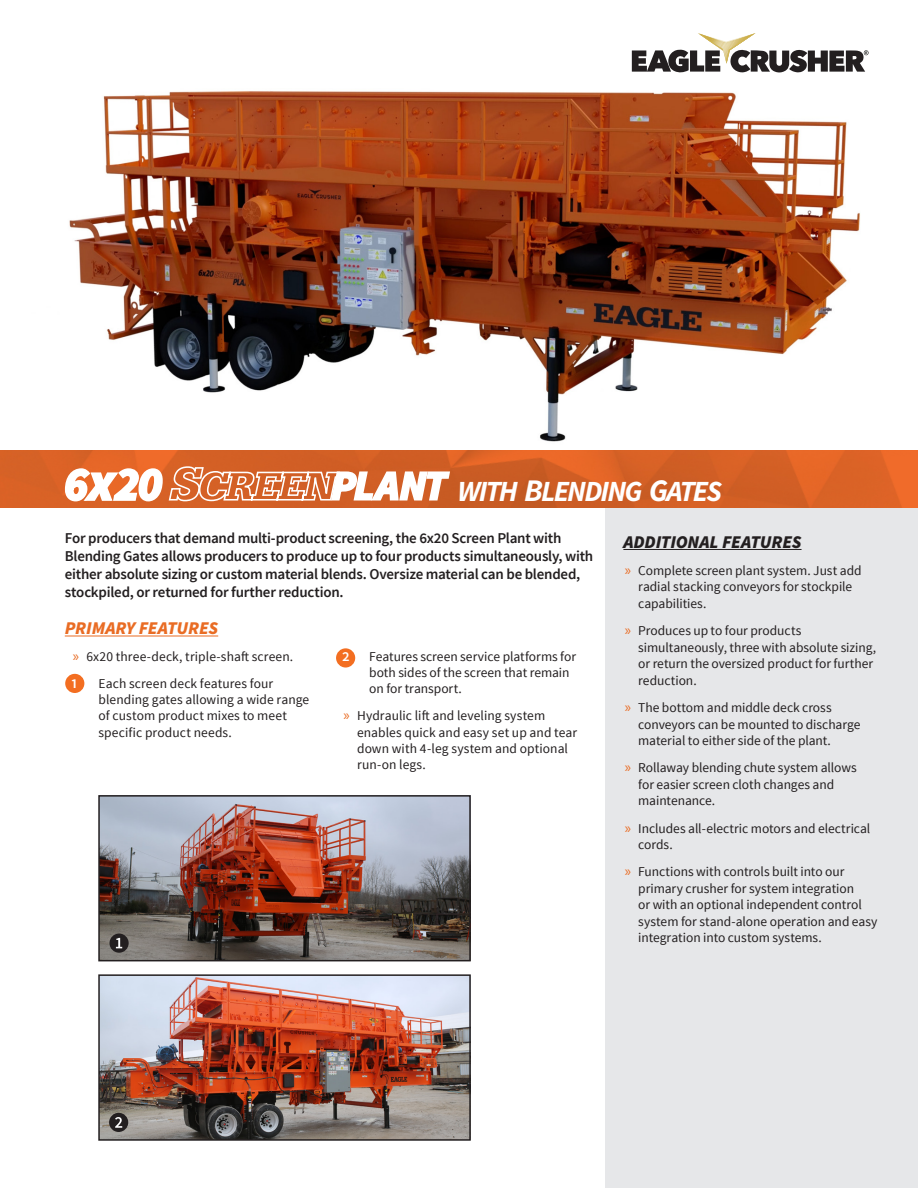
<style>
.page{position:relative;width:918px;height:1188px;background:#fff}
.page>*{position:absolute;margin:0;border:0;box-sizing:border-box;transform-origin:0 0}
.t1{font:italic 700 29.25px "Source Sans Pro";letter-spacing:-.065em;color:#fff}
.t2{font:italic 900 18px "Source Sans Pro";letter-spacing:-.01em;color:#231f20}
.t3{font:italic 900 18px "Source Sans Pro";letter-spacing:-.005em;color:#e96c24}
.t4{font:600 15px/18px "Source Sans Pro";letter-spacing:-.015em;color:#231f20}
.t5{font:13.5px/16.5px "Source Sans Pro";color:#231f20}
.s1{font-size:31.5px}
.s2{font-family:"Myriad Pro";font-size:15px;color:#e96c24}
</style>
<div class="page">
<img style="left:69px;top:50px;width:800px;height:392px">
<div style="left:336px;top:648px;width:19px;height:20px;background:#f36e21;border-radius:50%"></div>
<div style="left:606px;top:488px;width:312px;height:700px;background:#e6e7e9"></div>
<div style="left:65px;top:674px;width:19px;height:19px;background:#f36e21;border-radius:50%"></div>
<hr style="left:65px;top:636px;width:153px;height:1px;background:#e96c24">
<img style="left:0;top:450px;width:918px;height:58px">
<hr style="left:623px;top:549px;width:179px;height:1px;background:#231f20">
<svg style="left:632px;top:33px;width:236px;height:39px"></svg>
<img style="left:101px;top:977px;width:367px;height:161px">
<div style="left:98px;top:974px;width:373px;height:167px;border:2px solid #231f20"></div>
<div style="left:109px;top:1113px;width:19px;height:19px;background:#231f20;border-radius:50%"></div>
<svg style="left:115px;top:1117px;width:7px;height:11px"></svg>
<img style="left:101px;top:798px;width:367px;height:160px">
<div style="left:98px;top:795px;width:373px;height:166px;border:2px solid #231f20"></div>
<div style="left:110px;top:934px;width:19px;height:19px;background:#231f20;border-radius:50%"></div>
<svg style="left:116px;top:938px;width:6px;height:10px"></svg>
<svg style="left:65px;top:466px;width:385px;height:35px"></svg>
<p class="t1" style="left:457px;top:473px;width:266px">WITH <span class="s1">B</span>LENDING <span class="s1">G</span>ATES</p>
<p class="t4" style="left:65px;top:529px;width:530px">For producers that demand multi-product screening, the 6x20 Screen Plant with Blending Gates allows producers to produce up to four products simultaneously, with either absolute sizing or custom material blends. Oversize material can be blended, stockpiled, or returned for further reduction.</p>
<p class="t3" style="left:65px;top:617px;width:155px">PRIMARY FEATURES</p>
<p class="t5" style="left:73px;top:649px;width:222px"><span class="s2">»</span> 6x20 three-deck, triple-shaft screen.</p>
<p class="t5" style="left:99px;top:676px;width:212px">Each screen deck features four blending gates allowing a wide range of custom product mixes to meet specific product needs.</p>
<p class="t5" style="left:369px;top:649px;width:208px">Features screen service platforms for both sides of the screen that remain on for transport.</p>
<p class="t5" style="left:357px;top:708px;width:222px;text-indent:-14px"><span class="s2">»</span> Hydraulic lift and leveling system enables quick and easy set up and tear down with 4-leg system and optional run-on legs.</p>
<p class="t2" style="left:623px;top:530px;width:180px">ADDITIONAL FEATURES</p>
<p class="t5" style="left:638px;top:562px;width:225px;text-indent:-14px"><span class="s2">»</span> Complete screen plant system. Just add radial stacking conveyors for stockpile capabilities.</p>
<p class="t5" style="left:638px;top:623px;width:239px;text-indent:-14px"><span class="s2">»</span> Produces up to four products simultaneously, three with absolute sizing, or return the oversized product for further reduction.</p>
<p class="t5" style="left:638px;top:700px;width:224px;text-indent:-14px"><span class="s2">»</span> The bottom and middle deck cross conveyors can be mounted to discharge material to either side of the plant.</p>
<p class="t5" style="left:638px;top:760px;width:220px;text-indent:-14px"><span class="s2">»</span> Rollaway blending chute system allows for easier screen cloth changes and maintenance.</p>
<p class="t5" style="left:638px;top:820px;width:234px;text-indent:-14px"><span class="s2">»</span> Includes all-electric motors and electrical cords.</p>
<p class="t5" style="left:638px;top:864px;width:241px;text-indent:-14px"><span class="s2">»</span> Functions with controls built into our primary crusher for system integration<br>or with an optional independent control system for stand-alone operation and easy integration into custom systems.</p>
</div>
